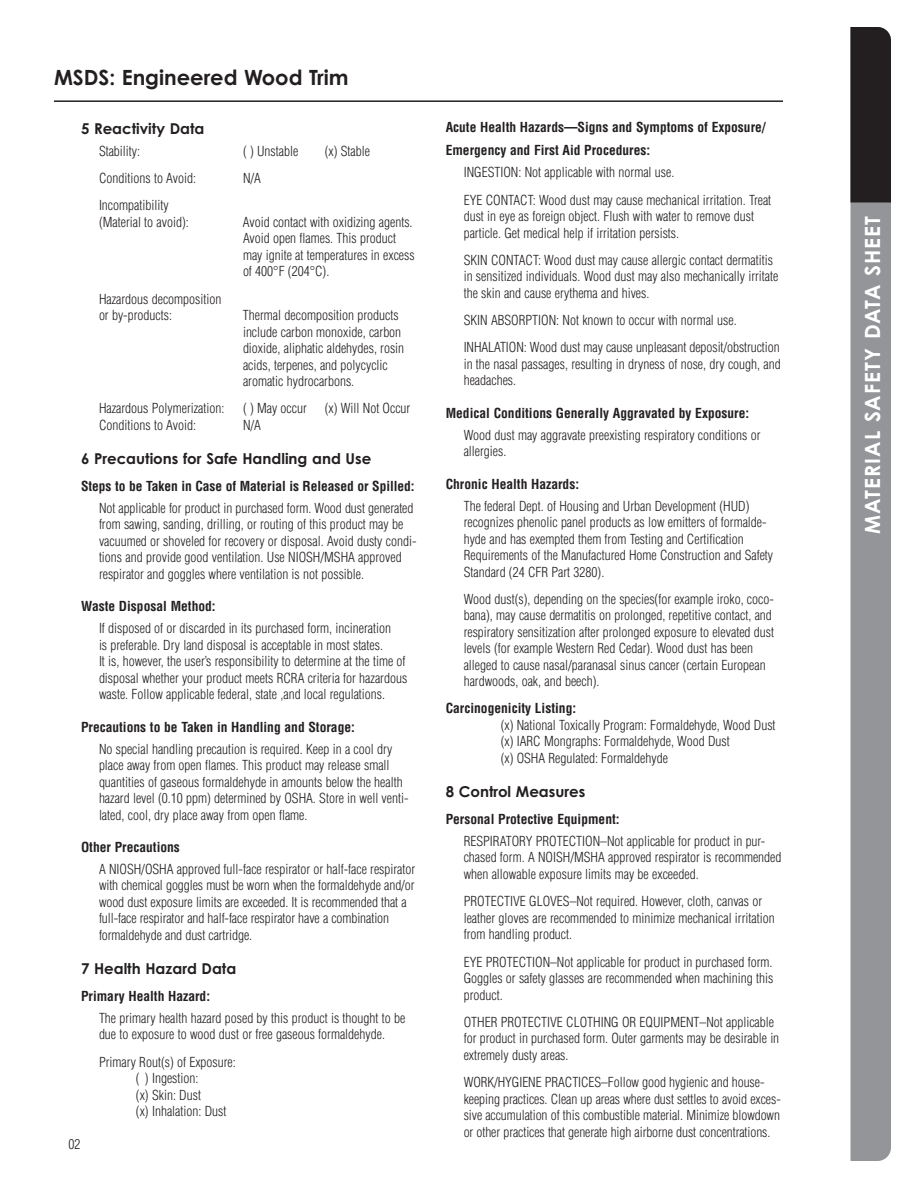
<style>
.page{position:relative;width:918px;height:1188px;background:#fff}
.page>*{position:absolute;margin:0;border:0;box-sizing:border-box;transform-origin:0 0}
.heading1{font:700 21px "Century Gothic";color:#231f20}
.t1{font:700 21px "Century Gothic";color:#fff}
.heading1-2{font:700 15px "Century Gothic";color:#231f20}
.Front_body_text{font:300 condensed 13.5px/16.5px "Helvetica";color:#231f20}
.heading1-3{font:700 condensed 13.5px/23.4px "Helvetica";color:#231f20}
.Body_Subs{font:700 condensed 13.5px "Helvetica";color:#231f20}
.heading1-4{font:300 condensed 13.5px "Helvetica";color:#231f20}
.s1{color:#fff}
</style>
<div class="page">
<hr style="left:54px;top:100px;width:729px;height:2px;background:#231f20">
<div style="left:851px;top:202px;width:40px;height:959px;background:#939598"></div>
<div style="left:851px;top:27px;width:40px;height:175px;background:#231f20"></div>
<p class="heading1" style="left:54px;top:64px;width:296px">MSDS: Engineered Wood Trim</p>
<p class="heading1-2" style="left:81px;top:119px;width:125px">5 Reactivity Data</p>
<p class="Front_body_text" style="left:99px;top:142px;width:43px">Stability:</p>
<p class="Front_body_text" style="left:243px;top:142px;width:57px">( ) Unstable</p>
<p class="Front_body_text" style="left:325px;top:142px;width:47px">(x) Stable</p>
<p class="Front_body_text" style="left:99px;top:170px;width:99px">Conditions to Avoid:</p>
<p class="Front_body_text" style="left:243px;top:170px;width:20px">N/A</p>
<p class="Front_body_text" style="left:99px;top:197px;width:91px">Incompatibility (Material to avoid):</p>
<p class="Front_body_text" style="left:243px;top:214px;width:173px">Avoid contact with oxidizing agents.<br>Avoid open flames. This product may ignite at temperatures in excess of 400°F (204°C).</p>
<p class="Front_body_text" style="left:99px;top:290px;width:124px">Hazardous decomposition or by-products:</p>
<p class="Front_body_text" style="left:243px;top:307px;width:163px">Thermal decomposition products include carbon monoxide, carbon dioxide, aliphatic aldehydes, rosin acids, terpenes, and polycyclic aromatic hydrocarbons.</p>
<p class="Front_body_text" style="left:99px;top:400px;width:127px">Hazardous Polymerization:</p>
<p class="Front_body_text" style="left:243px;top:400px;width:65px">( ) May occur</p>
<p class="Front_body_text" style="left:325px;top:400px;width:87px">(x) Will Not Occur</p>
<p class="Front_body_text" style="left:99px;top:417px;width:99px">Conditions to Avoid:</p>
<p class="Front_body_text" style="left:243px;top:417px;width:20px">N/A</p>
<p class="heading1-2" style="left:81px;top:449px;width:292px">6 Precautions for Safe Handling and Use</p>
<p class="heading1-3" style="left:81px;top:474px;width:335px">Steps to be Taken in Case of Material is Released or Spilled:</p>
<p class="Front_body_text" style="left:99px;top:500px;width:319px">Not applicable for product in purchased form. Wood dust generated from sawing, sanding, drilling, or routing of this product may be vacuumed or shoveled for recovery or disposal. Avoid dusty condi&shy;tions and provide good ventilation. Use NIOSH/MSHA approved respirator and goggles where ventilation is not possible.</p>
<p class="heading1-3" style="left:81px;top:595px;width:136px">Waste Disposal Method:</p>
<p class="Front_body_text" style="left:99px;top:620px;width:310px">If disposed of or discarded in its purchased form, incineration<br>is preferable. Dry land disposal is acceptable in most states.<br>It is, however, the user’s responsibility to determine at the time of disposal whether your product meets RCRA criteria for hazardous waste. Follow applicable federal, state ,and local regulations.</p>
<p class="heading1-3" style="left:81px;top:715px;width:275px">Precautions to be Taken in Handling and Storage:</p>
<p class="Front_body_text" style="left:99px;top:740px;width:311px">No special handling precaution is required. Keep in a cool dry place away from open flames. This product may release small quantities of gaseous formaldehyde in amounts below the health hazard level (0.10 ppm) determined by OSHA. Store in well venti&shy;lated, cool, dry place away from open flame.</p>
<p class="heading1-3" style="left:81px;top:835px;width:100px">Other Precautions</p>
<p class="Front_body_text" style="left:99px;top:861px;width:318px">A NIOSH/OSHA approved full-face respirator or half-face respirator with chemical goggles must be worn when the formaldehyde and/or wood dust exposure limits are exceeded. It is recommended that a full-face respirator and half-face respirator have a combination formaldehyde and dust cartridge.</p>
<p class="heading1-2" style="left:81px;top:959px;width:157px">7 Health Hazard Data</p>
<p class="heading1-3" style="left:81px;top:984px;width:131px">Primary Health Hazard:</p>
<p class="Front_body_text" style="left:99px;top:1010px;width:308px">The primary health hazard posed by this product is thought to be due to exposure to wood dust or free gaseous formaldehyde.</p>
<p class="Front_body_text" style="left:99px;top:1054px;width:138px">Primary Rout(s) of Exposure:</p>
<p class="Front_body_text" style="left:136px;top:1070px;width:92px">(<span class="s1">x</span>) Ingestion:<br>(x) Skin: Dust<br>(x) Inhalation: Dust</p>
<p class="heading1-4" style="left:69px;top:1136px;width:13px">02</p>
<p class="heading1-3" style="left:446px;top:115px;width:322px">Acute Health Hazards—Signs and Symptoms of Exposure/<br>Emergency and First Aid Procedures:</p>
<p class="Front_body_text" style="left:464px;top:164px;width:212px">INGESTION: Not applicable with normal use.</p>
<p class="Front_body_text" style="left:464px;top:191px;width:309px">EYE CONTACT: Wood dust may cause mechanical irritation. Treat dust in eye as foreign object. Flush with water to remove dust particle. Get medical help if irritation persists.</p>
<p class="Front_body_text" style="left:464px;top:252px;width:316px">SKIN CONTACT: Wood dust may cause allergic contact dermatitis in sensitized individuals. Wood dust may also mechanically irritate the skin and cause erythema and hives.</p>
<p class="Front_body_text" style="left:464px;top:312px;width:275px">SKIN ABSORPTION: Not known to occur with normal use.</p>
<p class="Front_body_text" style="left:464px;top:339px;width:319px;text-align:justify">INHALATION: Wood dust may cause unpleasant deposit/obstruction in the nasal passages, resulting in dryness of nose, dry cough, and headaches.</p>
<p class="heading1-3" style="left:446px;top:401px;width:305px">Medical Conditions Generally Aggravated by Exposure:</p>
<p class="Front_body_text" style="left:464px;top:426px;width:298px">Wood dust may aggravate preexisting respiratory conditions or allergies.</p>
<p class="Body_Subs" style="left:446px;top:476px;width:135px">Chronic Health Hazards:</p>
<p class="Front_body_text" style="left:464px;top:497px;width:311px">The federal Dept. of Housing and Urban Development (HUD) recognizes phenolic panel products as low emitters of formalde&shy;hyde and has exempted them from Testing and Certification Requirements of the Manufactured Home Construction and Safety Standard (24 CFR Part 3280).</p>
<p class="Front_body_text" style="left:464px;top:591px;width:312px">Wood dust(s), depending on the species(for example iroko, coco&shy;bana), may cause dermatitis on prolonged, repetitive contact, and respiratory sensitization after prolonged exposure to elevated dust levels (for example Western Red Cedar). Wood dust has been alleged to cause nasal/paranasal sinus cancer (certain European hardwoods, oak, and beech).</p>
<p class="heading1-3" style="left:446px;top:697px;width:132px">Carcinogenicity Listing:</p>
<p class="Front_body_text" style="left:501px;top:717px;width:276px">(x) National Toxically Program: Formaldehyde, Wood Dust (x) IARC Mongraphs: Formaldehyde, Wood Dust<br>(x) OSHA Regulated: Formaldehyde</p>
<p class="heading1-2" style="left:446px;top:782px;width:141px">8 Control Measures</p>
<p class="heading1-3" style="left:446px;top:807px;width:175px">Personal Protective Equipment:</p>
<p class="Front_body_text" style="left:464px;top:833px;width:319px">RESPIRATORY PROTECTION–Not applicable for product in pur&shy;chased form. A NOISH/MSHA approved respirator is recommended when allowable exposure limits may be exceeded.</p>
<p class="Front_body_text" style="left:464px;top:893px;width:312px">PROTECTIVE GLOVES–Not required. However, cloth, canvas or leather gloves are recommended to minimize mechanical irritation from handling product.</p>
<p class="Front_body_text" style="left:464px;top:953px;width:311px;text-align:justify">EYE PROTECTION–Not applicable for product in purchased form.<br>Goggles or safety glasses are recommended when machining this product.</p>
<p class="Front_body_text" style="left:464px;top:1014px;width:317px">OTHER PROTECTIVE CLOTHING OR EQUIPMENT–Not applicable for product in purchased form. Outer garments may be desirable in extremely dusty areas.</p>
<p class="Front_body_text" style="left:464px;top:1074px;width:319px">WORK/HYGIENE PRACTICES–Follow good hygienic and house&shy;keeping practices. Clean up areas where dust settles to avoid exces&shy;sive accumulation of this combustible material. Minimize blowdown or other practices that generate high airborne dust concentrations.</p>
<p class="t1" style="left:859px;top:534px;width:319px;rotate:-90deg">materialsafetydatasheet</p>
</div>
